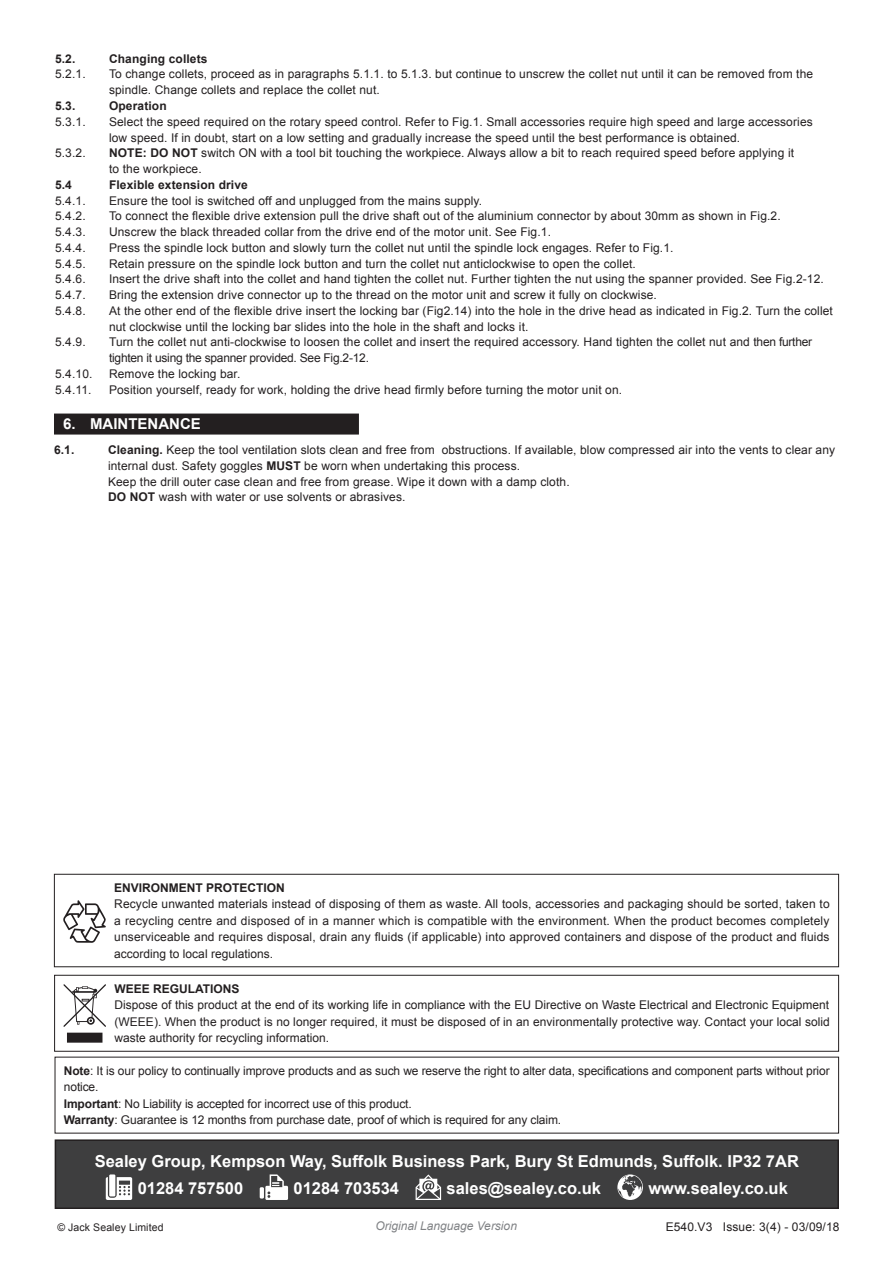
<style>
.page{position:relative;width:893px;height:1263px;background:#fff}
.page>*{position:absolute;margin:0;border:0;box-sizing:border-box;transform-origin:0 0}
.Footer_Contact_Infor{font:700 16.5px "Arial";color:#fff}
.t1{font:700 15px "Arial";color:#fff}
.Body{font:12px/15.8px "Arial";letter-spacing:.01em;color:#231f20}
.Enviroment_Protectio{font:12px/16.5px "Arial";color:#231f20;text-align:justify}
.Important_Notificati{font:12px/16.5px "Arial";letter-spacing:-.01em;color:#231f20}
.Weee_Regulation_Body{font:12px/16.5px "Arial";color:#231f20;text-align:justify}
.Body-2{font:700 12px "Arial";letter-spacing:.01em;color:#231f20}
.Body__Footer{font:12px "Arial";letter-spacing:.01em;color:#231f20}
.t2{font:italic 12px "Arial";color:#808285}
.Enviroment_Protectio-2{font:700 12px "Arial";color:#231f20}
.Weee_Regulation_Head{font:700 12px "Arial";color:#231f20}
.Body__Justified__7pt{font:10.5px "Arial";letter-spacing:.01em;color:#231f20}
.s1{font-weight:700}
</style>
<div class="page">
<div style="left:55px;top:1140px;width:783px;height:68px;background:#3e3e3f"></div>
<svg style="left:106px;top:1177px;width:26px;height:23px"></svg>
<div style="left:109px;top:1174px;width:6px;height:22px;background:#fff"></div>
<hr style="left:260px;top:1187px;width:4px;height:11px;background:#fff">
<svg style="left:265px;top:1174px;width:23px;height:26px"></svg>
<svg style="left:416px;top:1174px;width:25px;height:26px"></svg>
<svg style="left:617px;top:1174px;width:26px;height:26px"></svg>
<div style="left:55px;top:1139px;width:784px;height:70px;border:2px solid #231f20"></div>
<div style="left:54px;top:975px;width:785px;height:77px;border:1px solid #231f20"></div>
<div style="left:68px;top:1033px;width:34px;height:9px;background:#231f20"></div>
<div style="left:67px;top:1033px;width:35px;height:10px;border:2px solid #231f20"></div>
<svg style="left:63px;top:984px;width:43px;height:43px"></svg>
<div style="left:54px;top:874px;width:785px;height:93px;border:1px solid #231f20"></div>
<svg style="left:63px;top:900px;width:43px;height:43px"></svg>
<div style="left:54px;top:414px;width:305px;height:21px;background:#231f20"></div>
<p class="Body-2" style="left:55px;top:51px;width:22px">5.2.</p>
<p class="Body-2" style="left:109px;top:51px;width:100px">Changing collets</p>
<p class="Body" style="left:55px;top:67px;width:32px">5.2.1.</p>
<p class="Body" style="left:109px;top:67px;width:706px">To change collets, proceed as in paragraphs 5.1.1. to 5.1.3. but continue to unscrew the collet nut until it can be removed from the spindle. Change collets and replace the collet nut.</p>
<p class="Body-2" style="left:55px;top:98px;width:22px">5.3.</p>
<p class="Body-2" style="left:109px;top:98px;width:59px">Operation</p>
<p class="Body" style="left:55px;top:114px;width:32px">5.3.1.</p>
<p class="Body" style="left:109px;top:114px;width:705px">Select the speed required on the rotary speed control. Refer to Fig.1. Small accessories require high speed and large accessories low speed. If in doubt, start on a low setting and gradually increase the speed until the best performance is obtained.</p>
<p class="Body" style="left:55px;top:145px;width:32px">5.3.2.</p>
<p class="Body" style="left:109px;top:145px;width:687px"><span class="s1">NOTE: DO NOT</span> switch ON with a tool bit touching the workpiece. Always allow a bit to reach required speed before applying it to the workpiece.</p>
<p class="Body-2" style="left:55px;top:177px;width:18px">5.4</p>
<p class="Body-2" style="left:109px;top:177px;width:140px">Flexible extension drive</p>
<p class="Body" style="left:55px;top:193px;width:32px">5.4.1.</p>
<p class="Body" style="left:109px;top:193px;width:375px">Ensure the tool is switched off and unplugged from the mains supply.</p>
<p class="Body" style="left:55px;top:208px;width:32px">5.4.2.</p>
<p class="Body" style="left:109px;top:208px;width:673px">To connect the flexible drive extension pull the drive shaft out of the aluminium connector by about 30mm as shown in Fig.2.</p>
<p class="Body" style="left:55px;top:224px;width:32px">5.4.3.</p>
<p class="Body" style="left:109px;top:224px;width:443px">Unscrew the black threaded collar from the drive end of the motor unit. See Fig.1.</p>
<p class="Body" style="left:55px;top:240px;width:32px">5.4.4.</p>
<p class="Body" style="left:109px;top:240px;width:566px">Press the spindle lock button and slowly turn the collet nut until the spindle lock engages. Refer to Fig.1.</p>
<p class="Body" style="left:55px;top:256px;width:32px">5.4.5.</p>
<p class="Body" style="left:109px;top:256px;width:528px">Retain pressure on the spindle lock button and turn the collet nut anticlockwise to open the collet.</p>
<p class="Body" style="left:55px;top:271px;width:32px">5.4.6.</p>
<p class="Body" style="left:109px;top:271px;width:716px">Insert the drive shaft into the collet and hand tighten the collet nut. Further tighten the nut using the spanner provided. See Fig.2-12.</p>
<p class="Body" style="left:55px;top:287px;width:32px">5.4.7.</p>
<p class="Body" style="left:109px;top:287px;width:549px">Bring the extension drive connector up to the thread on the motor unit and screw it fully on clockwise.</p>
<p class="Body" style="left:55px;top:303px;width:32px">5.4.8.</p>
<p class="Body" style="left:109px;top:303px;width:725px">At the other end of the flexible drive insert the locking bar (Fig2.14) into the hole in the drive head as indicated in Fig.2. Turn the collet nut clockwise until the locking bar slides into the hole in the shaft and locks it.</p>
<p class="Body" style="left:55px;top:334px;width:32px">5.4.9.</p>
<p class="Body" style="left:109px;top:334px;width:705px">Turn the collet nut anti-clockwise to loosen the collet and insert the required accessory. Hand tighten the collet nut and then further tighten it using the spanner provided. See Fig.2-12.</p>
<p class="Body" style="left:55px;top:366px;width:39px">5.4.10.</p>
<p class="Body" style="left:109px;top:366px;width:133px">Remove the locking bar.</p>
<p class="Body" style="left:55px;top:382px;width:38px">5.4.11.</p>
<p class="Body" style="left:109px;top:382px;width:515px">Position yourself, ready for work, holding the drive head firmly before turning the motor unit on.</p>
<p class="t1" style="left:63px;top:414px;width:139px">6. MAINTENANCE</p>
<p class="Body-2" style="left:54px;top:442px;width:22px">6.1.</p>
<p class="Body" style="left:108px;top:442px;width:729px"><span class="s1">Cleaning.</span> Keep the tool ventilation slots clean and free from obstructions. If available, blow compressed air into the vents to clear any internal dust. Safety goggles <span class="s1">MUST</span> be worn when undertaking this process.<br>Keep the drill outer case clean and free from grease. Wipe it down with a damp cloth.</p>
<p class="Body" style="left:108px;top:489px;width:299px"><span class="s1">DO NOT</span> wash with water or use solvents or abrasives.</p>
<p class="Enviroment_Protectio-2" style="left:114px;top:880px;width:172px">ENVIRONMENT PROTECTION</p>
<p class="Enviroment_Protectio" style="left:114px;top:896px;width:717px">Recycle unwanted materials instead of disposing of them as waste. All tools, accessories and packaging should be sorted, taken to a recycling centre and disposed of in a manner which is compatible with the environment. When the product becomes completely unserviceable and requires disposal, drain any fluids (if applicable) into approved containers and dispose of the product and fluids according to local regulations.</p>
<p class="Weee_Regulation_Head" style="left:114px;top:981px;width:127px">WEEE REGULATIONS</p>
<p class="Weee_Regulation_Body" style="left:114px;top:997px;width:717px">Dispose of this product at the end of its working life in compliance with the EU Directive on Waste Electrical and Electronic Equipment (WEEE). When the product is no longer required, it must be disposed of in an environmentally protective way. Contact your local solid waste authority for recycling information.</p>
<p class="Important_Notificati" style="left:64px;top:1062px;width:767px"><span class="s1">Note</span>: It is our policy to continually improve products and as such we reserve the right to alter data, specifications and component parts without prior notice.</p>
<p class="Important_Notificati" style="left:64px;top:1095px;width:349px"><span class="s1">Important</span>: No Liability is accepted for incorrect use of this product.</p>
<p class="Important_Notificati" style="left:64px;top:1112px;width:499px"><span class="s1">Warranty</span>: Guarantee is 12 months from purchase date, proof of which is required for any claim.</p>
<p class="Footer_Contact_Infor" style="left:95px;top:1150px;width:706px">Sealey Group, Kempson Way, Suffolk Business Park, Bury St Edmunds, Suffolk. IP32 7AR</p>
<p class="Footer_Contact_Infor" style="left:138px;top:1177px;width:107px">01284 757500</p>
<p class="Footer_Contact_Infor" style="left:294px;top:1177px;width:107px">01284 703534</p>
<p class="Footer_Contact_Infor" style="left:447px;top:1177px;width:156px">sales@sealey.co.uk</p>
<p class="Footer_Contact_Infor" style="left:648px;top:1177px;width:141px">www.sealey.co.uk</p>
<p class="Body__Justified__7pt" style="left:57px;top:1220px;width:108px">© Jack Sealey Limited</p>
<p class="t2" style="left:375px;top:1218px;width:143px">Original Language Version</p>
<p class="Body__Footer" style="left:666px;top:1219px;width:175px">E540.V3 Issue: 3(4) - 03/09/18</p>
</div>
